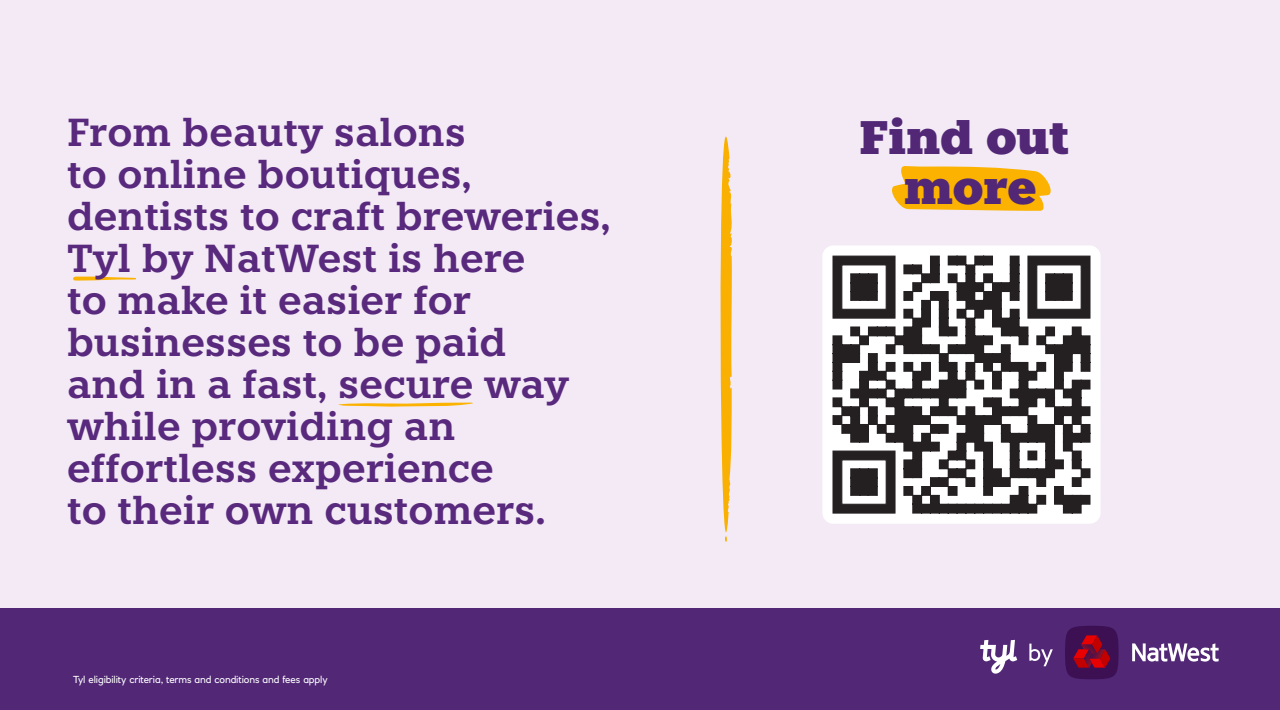
<style>
.page{position:relative;width:1280px;height:710px;background:#fff}
.page>*{position:absolute;margin:0;border:0;box-sizing:border-box;transform-origin:0 0}
.t1{font:900 47px/50px "Knile";letter-spacing:-.01em;color:#512776;text-align:center}
.t2{font:600 39px/42px "Knile";color:#59297d}
.t3{font:10px "RN House Sans";letter-spacing:-.01em;color:#fff}
</style>
<div class="page">
<div style="left:0;top:607px;width:1280px;height:103px;background:#512776"></div>
<div style="left:0;top:0;width:1280px;height:607px;background:#f3eaf5"></div>
<div style="left:822px;top:245px;width:279px;height:279px;background:#fff;border-radius:11px"></div>
<svg style="left:832px;top:255px;width:259px;height:259px"></svg>
<svg style="left:716px;top:136px;width:19px;height:517px"></svg>
<svg style="left:892px;top:166px;width:159px;height:45px;background:#f9b921"></svg>
<svg style="left:338px;top:402px;width:135px;height:5px"></svg>
<svg style="left:73px;top:277px;width:63px;height:4px"></svg>
<div style="left:1065px;top:626px;width:54px;height:53px;background:#3c1053;border-radius:50%"></div>
<svg style="left:1073px;top:635px;width:37px;height:33px"></svg>
<svg style="left:1132px;top:643px;width:87px;height:19px"></svg>
<svg style="left:1029px;top:644px;width:24px;height:22px"></svg>
<svg style="left:980px;top:640px;width:37px;height:34px"></svg>
<p class="t2" style="left:67px;top:111px;width:545px">From beauty salons<br>to online boutiques, dentists to craft breweries,<br>Tyl by NatWest is here<br>to make it easier for businesses to be paid<br>and in a fast, secure way while providing an effortless experience<br>to their own customers.</p>
<p class="t3" style="left:73px;top:673px;width:256px">Tyl eligibility criteria, terms and conditions and fees apply</p>
<p class="t1" style="left:859px;top:112px;width:211px">Find out more</p>
</div>
